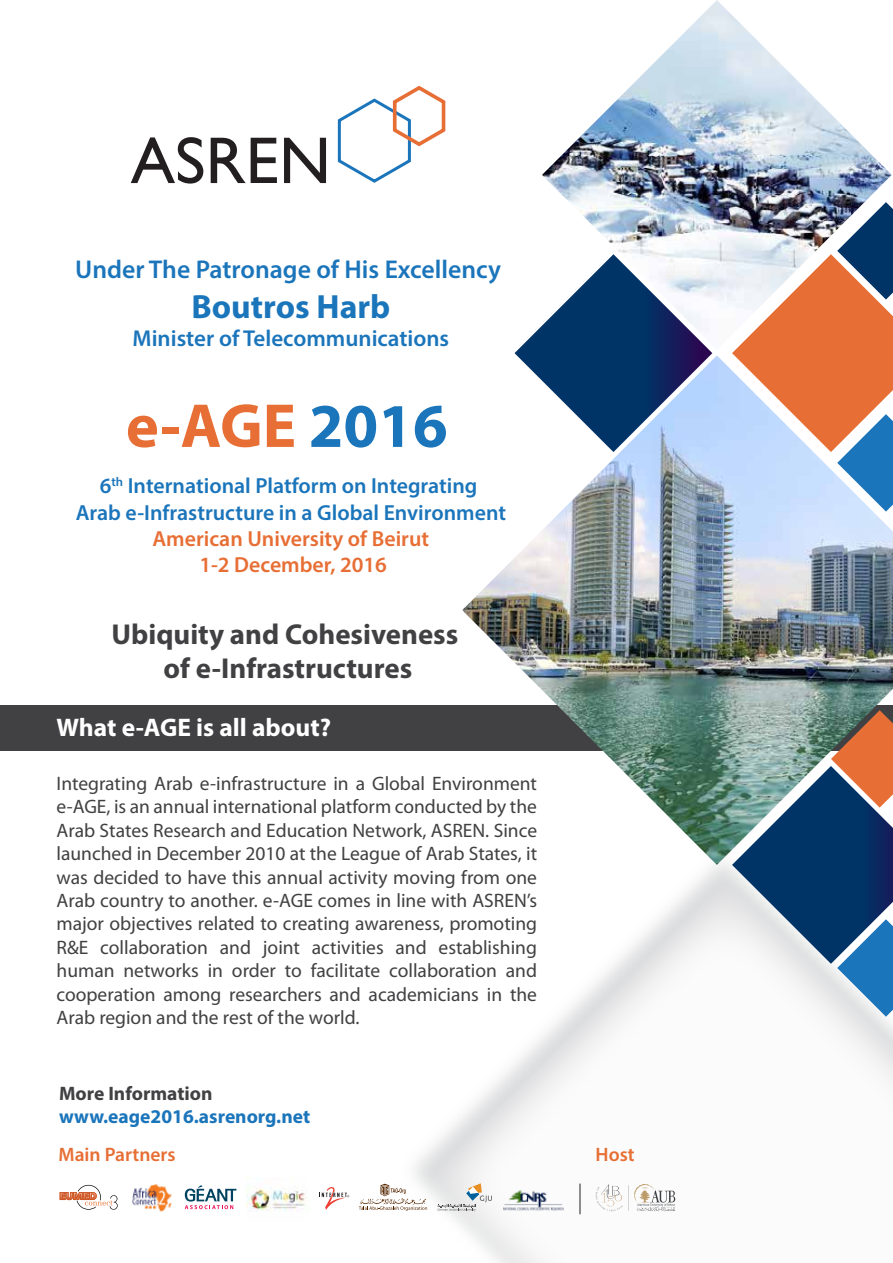
<style>
.page{position:relative;width:893px;height:1263px;background:#fff}
.page>*{position:absolute;margin:0;border:0;box-sizing:border-box;transform-origin:0 0}
.t1{font:66.45px "Gill Sans";color:#231f20}
.t2{font:700 62.55px "Myriad Pro";color:#e76e34}
.t3{font:700 33.6px "Myriad Pro";color:#1b75bb}
.t4{font:700 28.8px/34.7px "Myriad Pro";color:#414042;text-align:center}
.t5{font:600 25.8px "Myriad Pro";color:#1b75bb}
.t6{font:700 25.5px "Myriad Pro";color:#fff}
.t7{font:600 22.95px "Myriad Pro";color:#1b75bb}
.t8{font:600 21.9px/26.2px "Myriad Pro";color:#1b75bb;text-align:center}
.t9{font:600 21.9px/26.2px "Myriad Pro";color:#e76e34;text-align:center}
.t10{font:19.5px/23.4px "Myriad Pro";color:#414042;text-align:justify}
.t11{font:700 19.5px "Myriad Pro";color:#1b75bb}
.t12{font:600 19.5px "Myriad Pro";color:#e76e34}
.t13{font:700 19.5px "Myriad Pro";color:#414042}
.s1{color:#1b75bb}
</style>
<div class="page">
<svg style="left:418px;top:875px;width:475px;height:388px"></svg>
<div style="left:0;top:705px;width:893px;height:45px;background:#414042"></div>
<svg style="left:337px;top:85px;width:109px;height:98px"></svg>
<svg style="left:514px;top:325px;width:198px;height:30px"></svg>
<svg style="left:732px;top:865px;width:161px;height:152px"></svg>
<img style="left:462px;top:355px;width:431px;height:510px">
<img style="left:542px;top:0;width:350px;height:350px">
<svg style="left:359px;top:1184px;width:68px;height:27px"></svg>
<svg style="left:60px;top:1185px;width:58px;height:25px"></svg>
<svg style="left:185px;top:1185px;width:51px;height:24px"></svg>
<svg style="left:319px;top:1187px;width:30px;height:23px"></svg>
<svg style="left:438px;top:1183px;width:54px;height:28px"></svg>
<img style="left:247px;top:1177px;width:60px;height:34px">
<hr style="left:580px;top:1183px;width:1px;height:31px;background:#231f20">
<svg style="left:596px;top:1184px;width:79px;height:27px"></svg>
<img style="left:503px;top:1187px;width:61px;height:25px">
<img style="left:132px;top:1184px;width:40px;height:28px">
<h1 class="t1" style="left:131px;top:122px;width:201px">ASREN</h1>
<h3 class="t5" style="left:75px;top:253px;width:427px">Under The Patronage of His Excellency</h3>
<h3 class="t3" style="left:191px;top:285px;width:201px">Boutros Harb</h3>
<p class="t7" style="left:132px;top:324px;width:318px">Minister of Telecommunications</p>
<h2 class="t2" style="left:126px;top:385px;width:323px">e-AGE <span class="s1">2016</span></h2>
<p class="t8" style="left:76px;top:472px;width:432px">6<sup>th</sup> International Platform on Integrating<br>Arab e-Infrastructure in a Global Environment</p>
<p class="t9" style="left:153px;top:525px;width:278px">American University of Beirut<br>1-2 December, 2016</p>
<h3 class="t4" style="left:112px;top:616px;width:348px">Ubiquity and Cohesiveness of e-Infrastructures</h3>
<h3 class="t6" style="left:57px;top:711px;width:276px">What e-AGE is all about?</h3>
<p class="t10" style="left:57px;top:772px;width:482px">Integrating Arab e-infrastructure in a Global Environment e-AGE, is an annual international platform conducted by the Arab States Research and Education Network, ASREN. Since launched in December 2010 at the League of Arab States, it was decided to have this annual activity moving from one Arab country to another. e-AGE comes in line with ASREN’s major objectives related to creating awareness, promoting R&amp;E collaboration and joint activities and establishing human networks in order to facilitate collaboration and cooperation among researchers and academicians in the Arab region and the rest of the world.</p>
<p class="t13" style="left:59px;top:1081px;width:155px">More Information</p>
<p class="t11" style="left:59px;top:1104px;width:253px">www.eage2016.asrenorg.net</p>
<p class="t12" style="left:59px;top:1142px;width:119px">Main Partners</p>
<p class="t12" style="left:596px;top:1142px;width:41px">Host</p>
</div>
